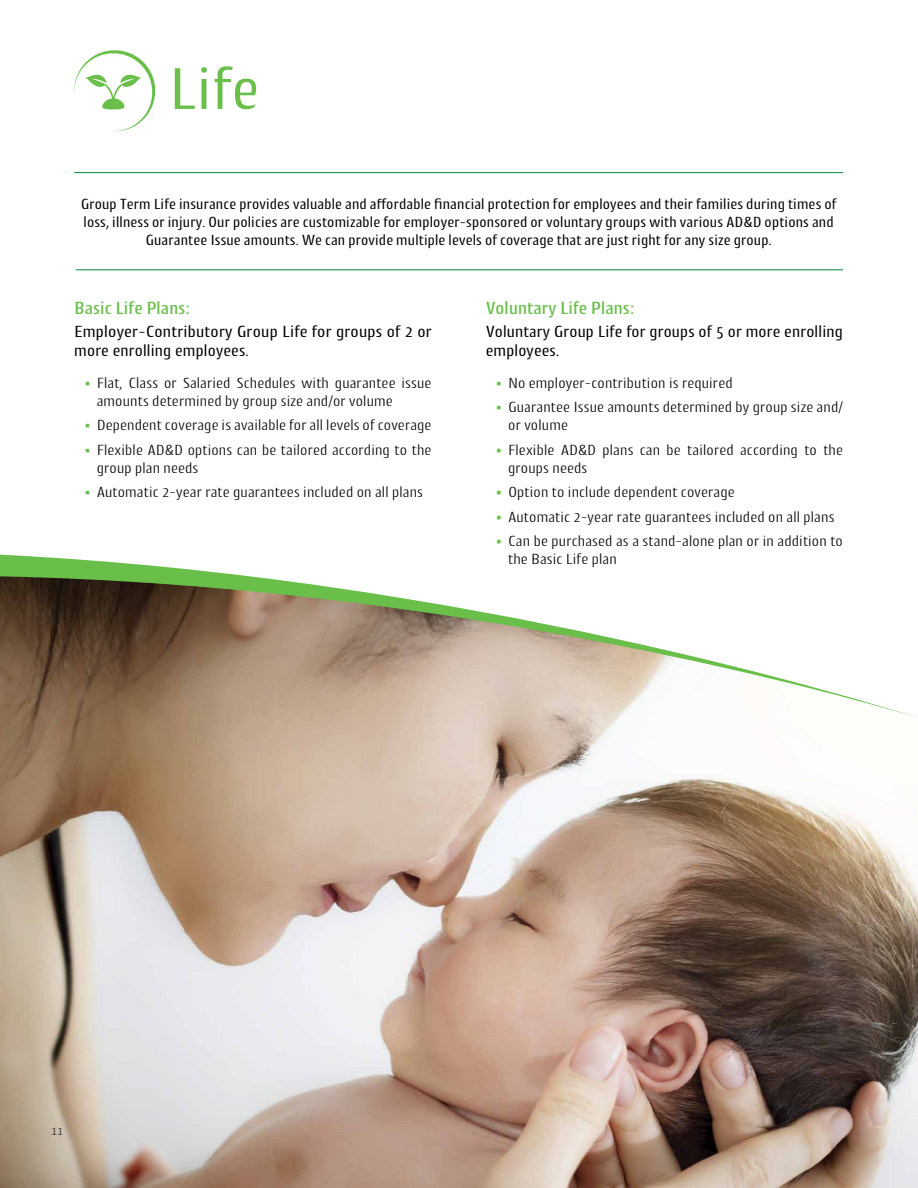
<style>
.page{position:relative;width:918px;height:1188px;background:#fff}
.page>*{position:absolute;margin:0;border:0;box-sizing:border-box;transform-origin:0 0}
.t1{font:60px "Cantiga";color:#6abf4b}
.t2{font:500 18px "Cantiga";color:#6abf4b}
.t3{font:16.5px/19.5px "Cantiga";color:#000}
.t4{font:300 15px/24.6px "Cantiga";color:#000}
.t5{font:15px/18px "Cantiga";color:#000;text-align:center}
.t6{font:12px "Cantiga";color:#414042}
</style>
<div class="page">
<hr style="left:76px;top:270px;width:767px;height:1px;background:#00863d">
<hr style="left:74px;top:172px;width:769px;height:1px;background:#00863d">
<img style="left:0;top:719px;width:918px;height:469px">
<svg style="left:0;top:555px;width:918px;height:164px"></svg>
<svg style="left:74px;top:50px;width:81px;height:81px"></svg>
<h1 class="t1" style="left:169px;top:51px;width:92px">Life</h1>
<p class="t5" style="left:81px;top:194px;width:757px">Group Term Life insurance provides valuable and affordable financial protection for employees and their families during times of loss, illness or injury. Our policies are customizable for employer-sponsored or voluntary groups with various AD&amp;D options and<br>Guarantee Issue amounts. We can provide multiple levels of coverage that are just right for any size group.</p>
<p class="t2" style="left:74px;top:297px;width:117px">Basic Life Plans:</p>
<p class="t3" style="left:74px;top:321px;width:359px">Employer-Contributory Group Life for groups of 2 or more enrolling employees.</p>
<p class="t4" style="left:97px;top:373px;width:336px;line-height:17.9px">Flat, Class or Salaried Schedules with guarantee issue amounts determined by group size and/or volume</p>
<p class="t4" style="left:97px;top:412px;width:336px">Dependent coverage is available for all levels of coverage<br>Flexible AD&amp;D options can be tailored according to the</p>
<p class="t4" style="left:97px;top:455px;width:328px">group plan needs<br>Automatic 2-year rate guarantees included on all plans</p>
<p class="t2" style="left:486px;top:297px;width:150px">Voluntary Life Plans:</p>
<p class="t3" style="left:486px;top:321px;width:359px">Voluntary Group Life for groups of 5 or more enrolling employees.</p>
<p class="t4" style="left:508px;top:370px;width:336px">No employer-contribution is required<br>Guarantee Issue amounts determined by group size and/</p>
<p class="t4" style="left:508px;top:412px;width:336px">or volume<br>Flexible AD&amp;D plans can be tailored according to the</p>
<p class="t4" style="left:508px;top:455px;width:336px">groups needs<br>Option to include dependent coverage<br>Automatic 2-year rate guarantees included on all plans Can be purchased as a stand-alone plan or in addition to</p>
<p class="t4" style="left:508px;top:546px;width:110px">the Basic Life plan</p>
<p class="t6" style="left:51px;top:1124px;width:13px">11</p>
</div>
